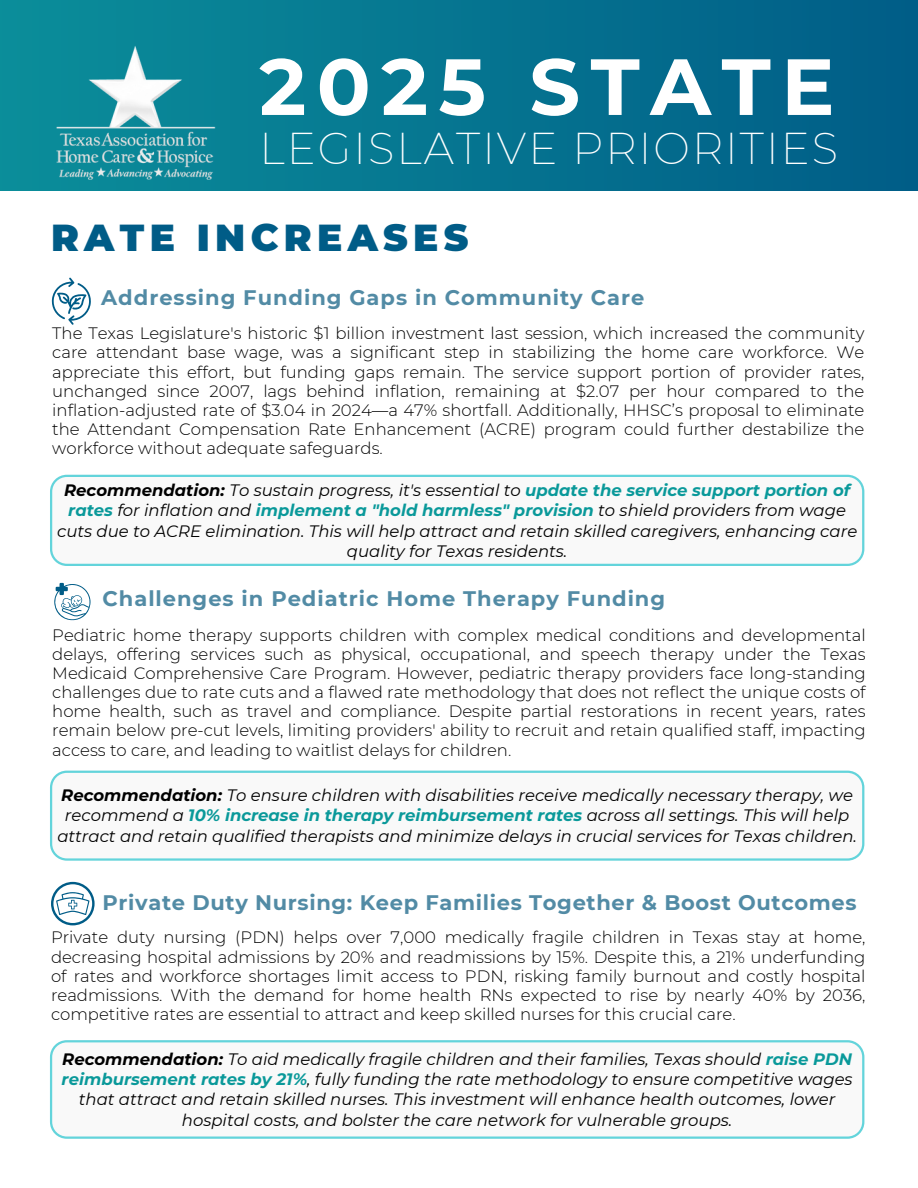
<style>
.page{position:relative;width:918px;height:1188px;background:#fff}
.page>*{position:absolute;margin:0;border:0;box-sizing:border-box;transform-origin:0 0}
.t1{font:700 79.5px "Montserrat";letter-spacing:.13em;color:#fff}
.t2{font:200 43.5px "Montserrat";letter-spacing:.045em;color:#fff}
.t3{font:900 37.5px "Montserrat";letter-spacing:.14em;color:#005c87}
.t4{font:700 21px "Montserrat";letter-spacing:.045em;color:#528ba5}
.t5{font:300 16.5px/19.2px "Montserrat";color:#000;text-align:justify}
.t6{font:italic 16.5px/20.2px "Montserrat";color:#000;text-align:center}
.s1{font-weight:700}
.s2{font-weight:700;color:#0a999a}
</style>
<div class="page">
<div style="left:0;top:0;width:918px;height:190px;background:linear-gradient(to right,#0b8e9a,#005d87)"></div>
<img style="left:51px;top:40px;width:169px;height:146px">
<svg style="left:51px;top:278px;width:40px;height:47px"></svg>
<svg style="left:54px;top:583px;width:36px;height:38px"></svg>
<svg style="left:51px;top:882px;width:44px;height:43px"></svg>
<svg style="left:50px;top:1040px;width:814px;height:99px"></svg>
<svg style="left:50px;top:771px;width:814px;height:90px"></svg>
<svg style="left:50px;top:475px;width:814px;height:91px"></svg>
<h3 class="t1" style="left:259px;top:38px;width:577px">2025 STATE</h3>
<p class="t2" style="left:259px;top:122px;width:580px">LEGISLATIVE PRIORITIES</p>
<h4 class="t3" style="left:51px;top:214px;width:419px">RATE INCREASES</h4>
<p class="t4" style="left:101px;top:285px;width:545px">Addressing Funding Gaps in Community Care</p>
<p class="t5" style="left:52px;top:324px;width:814px">The Texas Legislature's historic $1 billion investment last session, which increased the community care attendant base wage, was a significant step in stabilizing the home care workforce. We appreciate this effort, but funding gaps remain. The service support portion of provider rates, unchanged since 2007, lags behind inflation, remaining at $2.07 per hour compared to the inflation-adjusted rate of $3.04 in 2024—a 47% shortfall. Additionally, HHSC’s proposal to eliminate the Attendant Compensation Rate Enhancement (ACRE) program could further destabilize the workforce without adequate safeguards.</p>
<h2 class="t6" style="left:57px;top:480px;width:802px"><span class="s1">Recommendation:</span> To sustain progress, it's essential to <span class="s2">update the service support portion of rates</span> for inflation and <span class="s2">implement a "hold harmless" provision</span> to shield providers from wage cuts due to ACRE elimination. This will help attract and retain skilled caregivers, enhancing care quality for Texas residents.</h2>
<p class="t4" style="left:103px;top:586px;width:564px">Challenges in Pediatric Home Therapy Funding</p>
<h4 class="t5" style="left:52px;top:625px;width:815px">Pediatric home therapy supports children with complex medical conditions and developmental delays, offering services such as physical, occupational, and speech therapy under the Texas Medicaid Comprehensive Care Program. However, pediatric therapy providers face long-standing challenges due to rate cuts and a flawed rate methodology that does not reflect the unique costs of home health, such as travel and compliance. Despite partial restorations in recent years, rates remain below pre-cut levels, limiting providers' ability to recruit and retain qualified staff, impacting access to care, and leading to waitlist delays for children.</h4>
<h1 class="t6" style="left:57px;top:785px;width:801px"><span class="s1">Recommendation:</span> To ensure children with disabilities receive medically necessary therapy, we recommend a <span class="s2">10% increase in therapy reimbursement rates</span> across all settings. This will help attract and retain qualified therapists and minimize delays in crucial services for Texas children.</h1>
<p class="t4" style="left:103px;top:890px;width:756px">Private Duty Nursing: Keep Families Together &amp; Boost Outcomes</p>
<p class="t5" style="left:51px;top:928px;width:816px">Private duty nursing (PDN) helps over 7,000 medically fragile children in Texas stay at home, decreasing hospital admissions by 20% and readmissions by 15%. Despite this, a 21% underfunding of rates and workforce shortages limit access to PDN, risking family burnout and costly hospital readmissions. With the demand for home health RNs expected to rise by nearly 40% by 2036, competitive rates are essential to attract and keep skilled nurses for this crucial care.</p>
<p class="t6" style="left:62px;top:1049px;width:793px"><span class="s1">Recommendation:</span> To aid medically fragile children and their families, Texas should <span class="s2">raise PDN reimbursement rates by 21%</span>, fully funding the rate methodology to ensure competitive wages that attract and retain skilled nurses. This investment will enhance health outcomes, lower hospital costs, and bolster the care network for vulnerable groups.</p>
</div>
